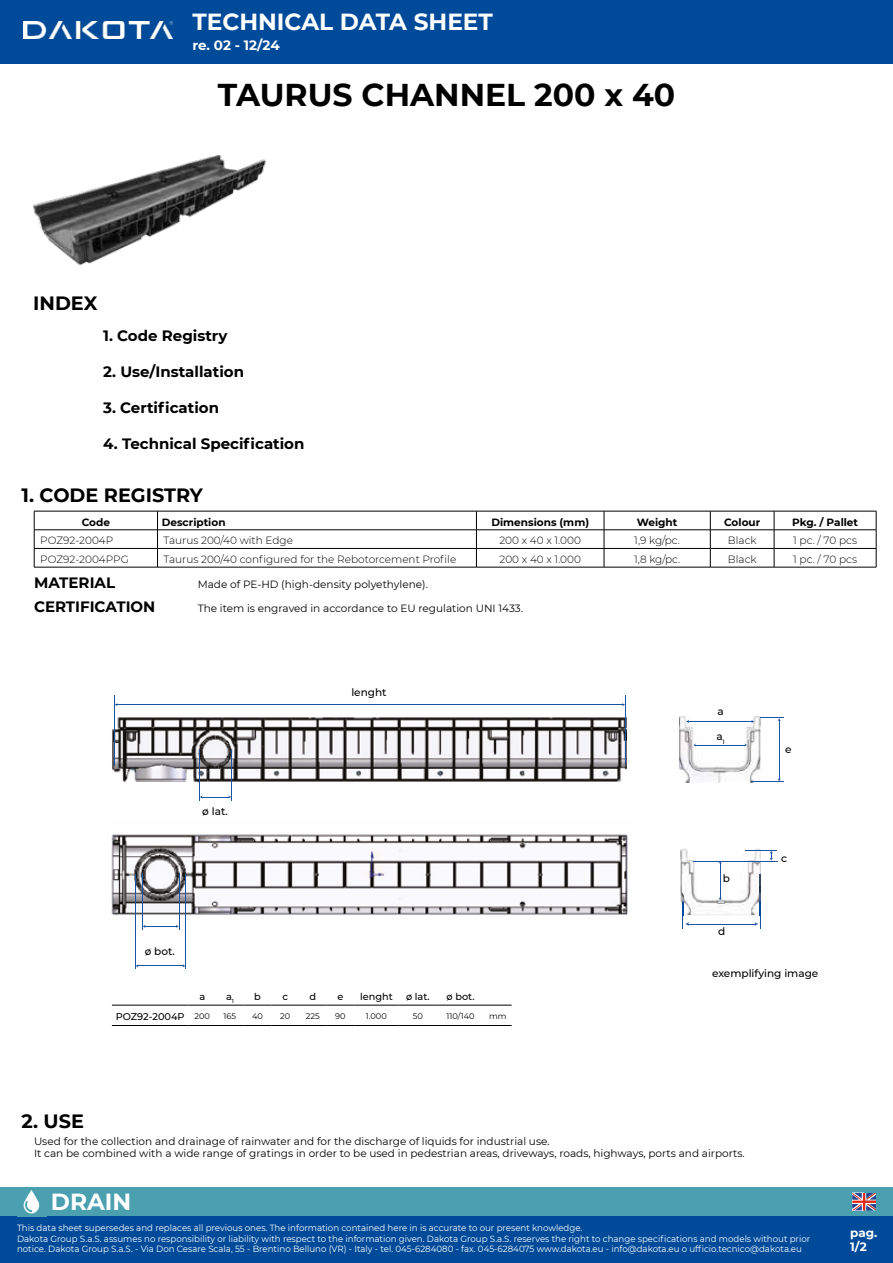
<style>
.page{position:relative;width:893px;height:1263px;background:#fff}
.page>*{position:absolute;margin:0;border:0;box-sizing:border-box;transform-origin:0 0}
.t1{font:700 31.5px "Montserrat";color:#000}
.t2{font:700 23.25px "Montserrat";color:#fff}
.t3{font:700 19.2px "Montserrat";color:#000}
.t4{font:700 15px "Montserrat";color:#000}
.t5{font:700 13.5px "Montserrat";letter-spacing:-.01em;color:#fff}
.t6{font:700 12px/14.4px "Montserrat";color:#fff}
.t7{font:10.5px/12.6px "Montserrat";color:#000}
.t8{font:300 10.5px "Montserrat";color:#000}
.t9{font:700 10.5px "Montserrat";color:#000}
.t10{font:500 10.5px "Montserrat";color:#000}
.t11{font:500 9.75px "Montserrat";color:#000}
.t12{font:9px/10.5px "Montserrat";color:#fff;scale:.96 1}
.t13{font:8.25px "Montserrat";color:#000}
.s1{font-weight:400;font-size:8.25px}
</style>
<div class="page">
<div style="left:0;top:0;width:893px;height:64px;background:#004a9a"></div>
<div style="left:0;top:1216px;width:893px;height:47px;background:#004a9a"></div>
<div style="left:0;top:1187px;width:893px;height:29px;background:#4aa0af"></div>
<svg style="left:24px;top:1190px;width:15px;height:23px"></svg>
<svg style="left:852px;top:1193px;width:24px;height:17px"></svg>
<img style="left:23px;top:22px;width:149px;height:17px">
<img style="left:33px;top:155px;width:233px;height:111px">
<hr style="left:34px;top:511px;width:124px;height:1px;background:#000">
<hr style="left:158px;top:511px;width:318px;height:1px;background:#000">
<hr style="left:476px;top:511px;width:128px;height:1px;background:#000">
<hr style="left:604px;top:511px;width:106px;height:1px;background:#000">
<hr style="left:710px;top:511px;width:64px;height:1px;background:#000">
<hr style="left:774px;top:511px;width:102px;height:1px;background:#000">
<hr style="left:34px;top:529px;width:124px;height:1px;background:#000">
<hr style="left:158px;top:529px;width:318px;height:1px;background:#000">
<hr style="left:476px;top:529px;width:128px;height:1px;background:#000">
<hr style="left:604px;top:529px;width:106px;height:1px;background:#000">
<hr style="left:710px;top:529px;width:64px;height:1px;background:#000">
<hr style="left:774px;top:529px;width:102px;height:1px;background:#000">
<hr style="left:34px;top:548px;width:124px;height:1px;background:#000">
<svg style="left:34px;top:511px;width:1px;height:56px"></svg>
<hr style="left:158px;top:548px;width:318px;height:1px;background:#000">
<svg style="left:157px;top:511px;width:1px;height:56px"></svg>
<hr style="left:476px;top:548px;width:128px;height:1px;background:#000">
<svg style="left:476px;top:511px;width:1px;height:56px"></svg>
<hr style="left:604px;top:548px;width:106px;height:1px;background:#000">
<svg style="left:604px;top:511px;width:1px;height:56px"></svg>
<hr style="left:710px;top:548px;width:64px;height:1px;background:#000">
<svg style="left:710px;top:511px;width:1px;height:56px"></svg>
<hr style="left:774px;top:548px;width:102px;height:1px;background:#000">
<svg style="left:774px;top:511px;width:1px;height:56px"></svg>
<svg style="left:876px;top:511px;width:1px;height:56px"></svg>
<hr style="left:34px;top:567px;width:124px;height:1px;background:#000">
<hr style="left:158px;top:567px;width:318px;height:1px;background:#000">
<hr style="left:476px;top:567px;width:128px;height:1px;background:#000">
<hr style="left:604px;top:567px;width:106px;height:1px;background:#000">
<hr style="left:710px;top:567px;width:64px;height:1px;background:#000">
<hr style="left:774px;top:567px;width:102px;height:1px;background:#000">
<img style="left:111px;top:834px;width:517px;height:94px">
<img style="left:112px;top:706px;width:514px;height:76px">
<hr style="left:114px;top:695px;width:1px;height:70px;background:#1b54a2">
<hr style="left:625px;top:695px;width:1px;height:69px;background:#1b54a2">
<hr style="left:117px;top:704px;width:506px;height:1px;background:#1b54a2">
<hr style="left:199px;top:750px;width:1px;height:51px;background:#1b54a2">
<hr style="left:231px;top:750px;width:1px;height:51px;background:#1b54a2">
<svg style="left:200px;top:795px;width:31px;height:4px"></svg>
<hr style="left:135px;top:874px;width:1px;height:95px;background:#1b54a2">
<hr style="left:185px;top:874px;width:1px;height:95px;background:#1b54a2">
<hr style="left:142px;top:873px;width:1px;height:57px;background:#1b54a2">
<hr style="left:179px;top:873px;width:1px;height:57px;background:#1b54a2">
<hr style="left:145px;top:926px;width:32px;height:1px;background:#1b54a2">
<hr style="left:137px;top:965px;width:46px;height:1px;background:#1b54a2">
<hr style="left:682px;top:874px;width:1px;height:54px;background:#1b54a2">
<hr style="left:760px;top:874px;width:1px;height:54px;background:#1b54a2">
<hr style="left:688px;top:923px;width:68px;height:1px;background:#1b54a2">
<svg style="left:754px;top:922px;width:4px;height:4px"></svg>
<svg style="left:685px;top:922px;width:4px;height:4px"></svg>
<img style="left:680px;top:717px;width:81px;height:65px">
<hr style="left:688px;top:721px;width:64px;height:1px;background:#1b54a2">
<hr style="left:751px;top:781px;width:33px;height:1px;background:#1b54a2">
<hr style="left:779px;top:720px;width:1px;height:59px;background:#1b54a2">
<svg style="left:761px;top:717px;width:23px;height:4px"></svg>
<img style="left:680px;top:849px;width:80px;height:66px">
<img style="left:682px;top:874px;width:1px;height:41px">
<img style="left:760px;top:874px;width:1px;height:41px">
<hr style="left:745px;top:850px;width:32px;height:1px;background:#1b54a2">
<hr style="left:693px;top:861px;width:85px;height:1px;background:#1b54a2">
<hr style="left:720px;top:863px;width:1px;height:35px;background:#1b54a2">
<svg style="left:769px;top:850px;width:4px;height:11px"></svg>
<hr style="left:112px;top:1005px;width:76px;height:1px;background:#000">
<svg style="left:188px;top:1005px;width:166px;height:1px"></svg>
<hr style="left:354px;top:1005px;width:44px;height:1px;background:#000">
<hr style="left:398px;top:1005px;width:39px;height:1px;background:#000">
<hr style="left:437px;top:1005px;width:47px;height:1px;background:#000">
<svg style="left:484px;top:1005px;width:28px;height:1px"></svg>
<hr style="left:437px;top:1025px;width:47px;height:1px;background:#000">
<svg style="left:484px;top:1025px;width:28px;height:1px"></svg>
<hr style="left:112px;top:1025px;width:76px;height:1px;background:#000">
<svg style="left:188px;top:1025px;width:166px;height:1px"></svg>
<hr style="left:354px;top:1025px;width:44px;height:1px;background:#000">
<hr style="left:398px;top:1025px;width:39px;height:1px;background:#000">
<hr style="left:695px;top:745px;width:50px;height:1px;background:#1b54a2">
<h2 class="t2" style="left:192px;top:5px;width:302px">TECHNICAL DATA SHEET</h2>
<h3 class="t5" style="left:192px;top:35px;width:89px">re. 02 - 12/24</h3>
<h3 class="t3" style="left:33px;top:289px;width:66px">INDEX</h3>
<h1 class="t1" style="left:218px;top:72px;width:459px">TAURUS CHANNEL 200 x 40</h1>
<h3 class="t4" style="left:103px;top:325px;width:126px">1. Code Registry</h3>
<h3 class="t4" style="left:103px;top:361px;width:142px">2. Use/Installation</h3>
<h3 class="t4" style="left:103px;top:397px;width:117px">3. Certification</h3>
<h3 class="t4" style="left:103px;top:433px;width:203px">4. Technical Specification</h3>
<h3 class="t3" style="left:22px;top:481px;width:183px">1. CODE REGISTRY</h3>
<p class="t9" style="left:82px;top:514px;width:30px">Code</p>
<p class="t9" style="left:162px;top:514px;width:65px">Description</p>
<p class="t9" style="left:491px;top:514px;width:99px">Dimensions (mm)</p>
<p class="t9" style="left:637px;top:514px;width:42px">Weight</p>
<p class="t9" style="left:724px;top:514px;width:38px">Colour</p>
<p class="t9" style="left:792px;top:514px;width:68px">Pkg. / Pallet</p>
<p class="t8" style="left:40px;top:533px;width:75px">POZ92-2004P</p>
<p class="t8" style="left:164px;top:533px;width:131px">Taurus 200/40 with Edge</p>
<p class="t8" style="left:499px;top:533px;width:83px">200 x 40 x 1.000</p>
<p class="t8" style="left:634px;top:533px;width:47px">1,9 kg/pc.</p>
<p class="t8" style="left:728px;top:533px;width:30px">Black</p>
<p class="t8" style="left:793px;top:533px;width:65px">1 pc. / 70 pcs</p>
<p class="t8" style="left:40px;top:552px;width:90px">POZ92-2004PPG</p>
<p class="t8" style="left:164px;top:552px;width:294px">Taurus 200/40 configured for the Rebotorcement Profile</p>
<p class="t8" style="left:499px;top:552px;width:83px">200 x 40 x 1.000</p>
<p class="t8" style="left:634px;top:552px;width:48px">1,8 kg/pc.</p>
<p class="t8" style="left:728px;top:552px;width:30px">Black</p>
<p class="t8" style="left:793px;top:552px;width:65px">1 pc. / 70 pcs</p>
<h3 class="t4" style="left:34px;top:572px;width:83px">MATERIAL</h3>
<p class="t7" style="left:198px;top:578px;width:232px">Made of PE-HD (high-density polyethylene).</p>
<h3 class="t4" style="left:34px;top:596px;width:123px">CERTIFICATION</h3>
<p class="t7" style="left:198px;top:602px;width:327px">The item is engraved in accordance to EU regulation UNI 1433.</p>
<p class="t10" style="left:202px;top:803px;width:27px">ø lat.</p>
<p class="t10" style="left:351px;top:685px;width:37px">lenght</p>
<p class="t10" style="left:145px;top:944px;width:32px">ø bot.</p>
<p class="t11" style="left:199px;top:989px;width:7px">a</p>
<p class="t11" style="left:226px;top:989px;width:9px">a<sub>1</sub></p>
<p class="t11" style="left:254px;top:989px;width:8px">b</p>
<p class="t11" style="left:282px;top:989px;width:7px">c</p>
<p class="t11" style="left:309px;top:989px;width:8px">d</p>
<p class="t11" style="left:337px;top:989px;width:7px">e</p>
<p class="t11" style="left:360px;top:989px;width:34px">lenght</p>
<p class="t11" style="left:406px;top:989px;width:25px">ø lat.</p>
<p class="t11" style="left:447px;top:989px;width:30px">ø bot.</p>
<p class="t11" style="left:116px;top:1010px;width:96px">POZ92-2004P <span class="s1">200</span></p>
<p class="t13" style="left:224px;top:1011px;width:14px">165</p>
<p class="t13" style="left:252px;top:1011px;width:12px">40</p>
<p class="t13" style="left:280px;top:1011px;width:12px">20</p>
<p class="t13" style="left:306px;top:1011px;width:15px">225</p>
<p class="t13" style="left:335px;top:1011px;width:12px">90</p>
<p class="t13" style="left:366px;top:1011px;width:22px">1.000</p>
<p class="t13" style="left:413px;top:1011px;width:12px">50</p>
<p class="t13" style="left:447px;top:1011px;width:29px">110/140</p>
<p class="t13" style="left:489px;top:1011px;width:19px">mm</p>
<h3 class="t3" style="left:22px;top:1107px;width:64px">2. USE</h3>
<p class="t10" style="left:717px;top:704px;width:8px">a</p>
<p class="t10" style="left:716px;top:729px;width:10px">a<sub>1</sub></p>
<p class="t10" style="left:723px;top:871px;width:9px">b</p>
<p class="t10" style="left:718px;top:923px;width:9px">d</p>
<p class="t10" style="left:785px;top:741px;width:8px">e</p>
<p class="t10" style="left:781px;top:850px;width:7px">c</p>
<p class="t10" style="left:712px;top:966px;width:108px">exemplifying image</p>
<p class="t7" style="left:34px;top:1134px;width:712px">Used for the collection and drainage of rainwater and for the discharge of liquids for industrial use.<br>It can be combined with a wide range of gratings in order to be used in pedestrian areas, driveways, roads, highways, ports and airports.</p>
<h2 class="t2" style="left:51px;top:1184px;width:82px">DRAIN</h2>
<p class="t12" style="left:17px;top:1222px;width:828px">This data sheet supersedes and replaces all previous ones. The information contained here in is accurate to our present knowledge.<br>Dakota Group S.a.S. assumes no responsibility or liability with respect to the information given. Dakota Group S.a.S. reserves the right to change specifications and models without prior notice. Dakota Group S.a.S. - Via Don Cesare Scala, 55 - Brentino Belluno (VR) - Italy - tel. 045-6284080 - fax. 045-6284075 www.dakota.eu - info@dakota.eu o ufficio.tecnico@dakota.eu</p>
<h3 class="t6" style="left:850px;top:1225px;width:29px">pag.<br>1/2</h3>
</div>
